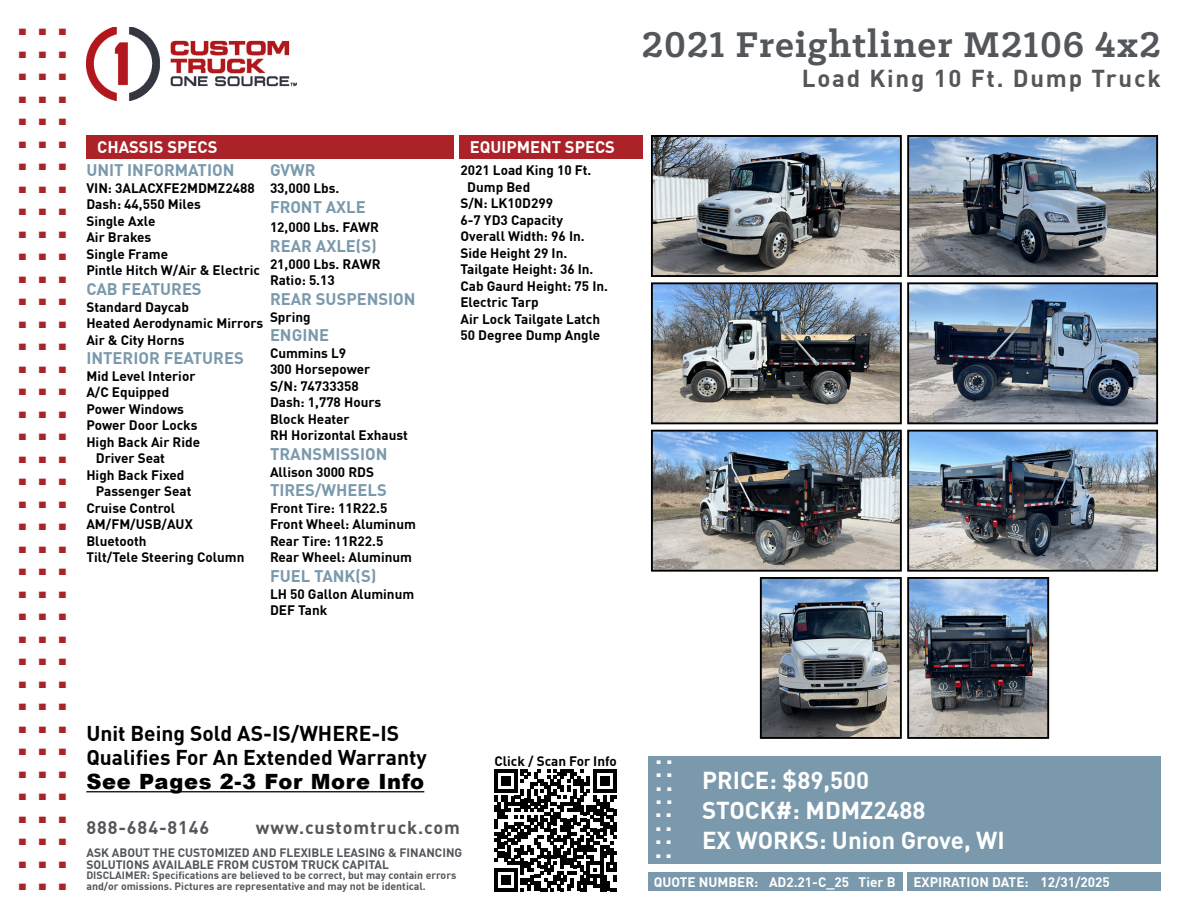
<style>
.page{position:relative;width:1188px;height:918px;background:#fff}
.page>*{position:absolute;margin:0;border:0;box-sizing:border-box;transform-origin:0 0}
.t1{font:700 45px "DIN Pro";color:#ab2328}
.t2{font:700 40.5px "Klinic Slab";letter-spacing:.025em;color:#53565a}
.t3{font:700 25.5px "DIN Pro";color:#fff}
.t4{font:700 24px/30px "DIN Pro";color:#fff}
.t5{font:700 24px "DIN Pro";letter-spacing:.075em;color:#53565a}
.t6{font:700 21px/24px "DIN Pro";color:#000}
.t7{font:900 21px "Arial";letter-spacing:.03em;color:#000}
.t8{font:700 18px "DIN Pro";letter-spacing:.05em;color:#53565a}
.t9{font:700 16.5px "DIN Pro";color:#7a99ac}
.t10{font:700 16.5px "DIN Pro";color:#fff}
.t11{font:700 13.5px/16.5px "DIN Pro";color:#000}
.t12{font:700 13.5px "DIN Pro";color:#fff}
.t13{font:700 12px/12px "DIN Pro";color:#53565a}
.t14{font:700 10.5px/10.5px "DIN Pro";color:#53565a}
</style>
<div class="page">
<img style="left:86px;top:27px;width:211px;height:74px">
<div style="left:648px;top:756px;width:513px;height:108px;background:#7a99ac"></div>
<div style="left:908px;top:872px;width:253px;height:19px;background:#7a99ac"></div>
<div style="left:648px;top:872px;width:254px;height:19px;background:#7a99ac"></div>
<div style="left:86px;top:135px;width:368px;height:23px;background:#ab2328"></div>
<div style="left:459px;top:135px;width:184px;height:23px;background:#ab2328"></div>
<hr style="left:86px;top:791px;width:338px;height:1px;background:#000">
<svg style="left:494px;top:769px;width:122px;height:122px"></svg>
<img style="left:654px;top:138px;width:245px;height:136px">
<div style="left:651px;top:135px;width:251px;height:142px;border:2px solid #000"></div>
<img style="left:910px;top:138px;width:245px;height:136px">
<div style="left:907px;top:135px;width:251px;height:142px;border:2px solid #000"></div>
<img style="left:654px;top:285px;width:245px;height:136px">
<div style="left:651px;top:282px;width:251px;height:142px;border:2px solid #000"></div>
<img style="left:910px;top:285px;width:245px;height:136px">
<div style="left:907px;top:282px;width:251px;height:142px;border:2px solid #000"></div>
<img style="left:654px;top:433px;width:245px;height:136px">
<div style="left:651px;top:430px;width:251px;height:142px;border:2px solid #000"></div>
<img style="left:910px;top:433px;width:245px;height:136px">
<div style="left:907px;top:430px;width:251px;height:142px;border:2px solid #000"></div>
<img style="left:763px;top:580px;width:136px;height:156px">
<div style="left:760px;top:577px;width:142px;height:162px;border:2px solid #000"></div>
<img style="left:910px;top:580px;width:136px;height:156px">
<div style="left:907px;top:577px;width:142px;height:162px;border:2px solid #000"></div>
<h1 class="t1" style="left:16px;top:-16px;width:54px">...</h1>
<h1 class="t1" style="left:16px;top:6px;width:54px">...</h1>
<h1 class="t1" style="left:16px;top:29px;width:54px">...</h1>
<h1 class="t1" style="left:16px;top:51px;width:54px">...</h1>
<h1 class="t1" style="left:16px;top:74px;width:54px">...</h1>
<h1 class="t1" style="left:16px;top:96px;width:54px">...</h1>
<h1 class="t1" style="left:16px;top:119px;width:54px">...</h1>
<h1 class="t1" style="left:16px;top:141px;width:54px">...</h1>
<h1 class="t1" style="left:16px;top:164px;width:54px">...</h1>
<h1 class="t1" style="left:16px;top:186px;width:54px">...</h1>
<h1 class="t1" style="left:16px;top:209px;width:54px">...</h1>
<h1 class="t1" style="left:16px;top:231px;width:54px">...</h1>
<h1 class="t1" style="left:16px;top:254px;width:54px">...</h1>
<h1 class="t1" style="left:16px;top:276px;width:54px">...</h1>
<h1 class="t1" style="left:16px;top:299px;width:54px">...</h1>
<h1 class="t1" style="left:16px;top:321px;width:54px">...</h1>
<h1 class="t1" style="left:16px;top:344px;width:54px">...</h1>
<h1 class="t1" style="left:16px;top:366px;width:54px">...</h1>
<h1 class="t1" style="left:16px;top:389px;width:54px">...</h1>
<h1 class="t1" style="left:16px;top:411px;width:54px">...</h1>
<h1 class="t1" style="left:16px;top:434px;width:54px">...</h1>
<h1 class="t1" style="left:16px;top:456px;width:54px">...</h1>
<h1 class="t1" style="left:16px;top:479px;width:54px">...</h1>
<h1 class="t1" style="left:16px;top:501px;width:54px">...</h1>
<h1 class="t1" style="left:16px;top:524px;width:54px">...</h1>
<h1 class="t1" style="left:16px;top:546px;width:54px">...</h1>
<h1 class="t1" style="left:16px;top:569px;width:54px">...</h1>
<h1 class="t1" style="left:16px;top:591px;width:54px">...</h1>
<h1 class="t1" style="left:16px;top:614px;width:54px">...</h1>
<h1 class="t1" style="left:16px;top:636px;width:54px">...</h1>
<h1 class="t1" style="left:16px;top:659px;width:54px">...</h1>
<h1 class="t1" style="left:16px;top:681px;width:54px">...</h1>
<h1 class="t1" style="left:16px;top:704px;width:54px">...</h1>
<h1 class="t1" style="left:16px;top:726px;width:54px">...</h1>
<h1 class="t1" style="left:16px;top:749px;width:54px">...</h1>
<h1 class="t1" style="left:16px;top:771px;width:54px">...</h1>
<h1 class="t1" style="left:16px;top:794px;width:54px">...</h1>
<h1 class="t1" style="left:16px;top:816px;width:54px">...</h1>
<h1 class="t1" style="left:16px;top:839px;width:54px">...</h1>
<p class="t10" style="left:97px;top:134px;width:122px">CHASSIS SPECS</p>
<p class="t10" style="left:470px;top:134px;width:147px">EQUIPMENT SPECS</p>
<p class="t9" style="left:270px;top:157px;width:47px">GVWR</p>
<p class="t11" style="left:270px;top:179px;width:71px">33,000 Lbs.</p>
<p class="t9" style="left:270px;top:194px;width:97px">FRONT AXLE</p>
<p class="t11" style="left:270px;top:218px;width:110px">12,000 Lbs. FAWR</p>
<p class="t9" style="left:270px;top:233px;width:108px">REAR AXLE(S)</p>
<p class="t11" style="left:270px;top:255px;width:112px">21,000 Lbs. RAWR<br>Ratio: 5.13</p>
<p class="t9" style="left:270px;top:286px;width:147px">REAR SUSPENSION</p>
<p class="t11" style="left:270px;top:308px;width:42px">Spring</p>
<p class="t9" style="left:270px;top:322px;width:61px">ENGINE</p>
<p class="t11" style="left:270px;top:344px;width:139px">Cummins L9<br>300 Horsepower<br>S/N: 74733358<br>Dash: 1,778 Hours<br>Block Heater<br>RH Horizontal Exhaust</p>
<p class="t9" style="left:270px;top:441px;width:119px">TRANSMISSION</p>
<p class="t11" style="left:270px;top:463px;width:106px">Allison 3000 RDS</p>
<p class="t9" style="left:270px;top:478px;width:118px">TIRES/WHEELS</p>
<p class="t11" style="left:270px;top:499px;width:147px">Front Tire: 11R22.5<br>Front Wheel: Aluminum<br>Rear Tire: 11R22.5<br>Rear Wheel: Aluminum</p>
<p class="t9" style="left:270px;top:563px;width:108px">FUEL TANK(S)</p>
<p class="t11" style="left:270px;top:585px;width:146px">LH 50 Gallon Aluminum<br>DEF Tank</p>
<p class="t9" style="left:86px;top:157px;width:150px">UNIT INFORMATION</p>
<p class="t11" style="left:86px;top:179px;width:175px">VIN: 3ALACXFE2MDMZ2488<br>Dash: 44,550 Miles<br>Single Axle<br>Air Brakes<br>Single Frame<br>Pintle Hitch W/Air &amp; Electric</p>
<p class="t9" style="left:86px;top:276px;width:117px">CAB FEATURES</p>
<p class="t11" style="left:86px;top:298px;width:178px">Standard Daycab<br>Heated Aerodynamic Mirrors<br>Air &amp; City Horns</p>
<p class="t9" style="left:86px;top:346px;width:159px">INTERIOR FEATURES</p>
<p class="t11" style="left:86px;top:367px;width:111px">Mid Level Interior</p>
<p class="t11" style="left:86px;top:383px;width:84px">A/C Equipped</p>
<p class="t11" style="left:86px;top:400px;width:99px">Power Windows</p>
<p class="t11" style="left:86px;top:416px;width:113px">Power Door Locks</p>
<p class="t11" style="left:86px;top:433px;width:115px">High Back Air Ride</p>
<p class="t11" style="left:96px;top:449px;width:71px">Driver Seat</p>
<p class="t11" style="left:86px;top:466px;width:100px">High Back Fixed</p>
<p class="t11" style="left:96px;top:482px;width:97px">Passenger Seat</p>
<p class="t11" style="left:86px;top:499px;width:90px">Cruise Control</p>
<p class="t11" style="left:86px;top:515px;width:108px">AM/FM/USB/AUX</p>
<p class="t11" style="left:86px;top:532px;width:62px">Bluetooth</p>
<p class="t11" style="left:86px;top:548px;width:160px">Tilt/Tele Steering Column</p>
<p class="t11" style="left:460px;top:161px;width:132px">2021 Load King 10 Ft.</p>
<p class="t11" style="left:467px;top:178px;width:65px">Dump Bed</p>
<p class="t11" style="left:460px;top:194px;width:94px">S/N: LK10D299</p>
<p class="t11" style="left:460px;top:211px;width:104px">6-7 YD3 Capacity</p>
<p class="t11" style="left:460px;top:227px;width:126px">Overall Width: 96 In.</p>
<p class="t11" style="left:460px;top:244px;width:108px">Side Height 29 In.</p>
<p class="t11" style="left:460px;top:260px;width:135px">Tailgate Height: 36 In.</p>
<p class="t11" style="left:460px;top:277px;width:149px">Cab Gaurd Height: 75 In.</p>
<p class="t11" style="left:460px;top:293px;width:80px">Electric Tarp</p>
<p class="t11" style="left:460px;top:310px;width:141px">Air Lock Tailgate Latch</p>
<p class="t11" style="left:460px;top:326px;width:141px">50 Degree Dump Angle</p>
<h3 class="t6" style="left:86px;top:720px;width:342px">Unit Being Sold AS-IS/WHERE-IS<br>Qualifies For An Extended Warranty</h3>
<h3 class="t7" style="left:86px;top:766px;width:339px">See Pages 2-3 For More Info</h3>
<h3 class="t8" style="left:86px;top:814px;width:124px">888-684-8146</h3>
<h3 class="t8" style="left:256px;top:814px;width:206px">www.customtruck.com</h3>
<p class="t13" style="left:86px;top:846px;width:378px">ASK ABOUT THE CUSTOMIZED AND FLEXIBLE LEASING &amp; FINANCING<br>SOLUTIONS AVAILABLE FROM CUSTOM TRUCK CAPITAL</p>
<p class="t14" style="left:86px;top:869px;width:371px">DISCLAIMER: Specifications are believed to be correct, but may contain errors and/or omissions. Pictures are representative and may not be identical.</p>
<p class="t11" style="left:495px;top:752px;width:124px">Click / Scan For Info</p>
<h2 class="t2" style="left:642px;top:18px;width:521px">2021 Freightliner M2106 4x2</h2>
<h3 class="t5" style="left:802px;top:60px;width:361px">Load King 10 Ft. Dump Truck</h3>
<h3 class="t3" style="left:655px;top:734px;width:20px">..</h3>
<h3 class="t3" style="left:655px;top:748px;width:20px">..</h3>
<h3 class="t3" style="left:655px;top:761px;width:20px">..</h3>
<h3 class="t3" style="left:655px;top:775px;width:20px">..</h3>
<h3 class="t4" style="left:702px;top:764px;width:304px">PRICE: $89,500<br>STOCK#: MDMZ2488<br>EX WORKS: Union Grove, WI</h3>
<p class="t12" style="left:654px;top:871px;width:243px">QUOTE NUMBER: AD2.21-C_25 Tier B</p>
<p class="t12" style="left:913px;top:871px;width:198px">EXPIRATION DATE: 12/31/2025</p>
<h3 class="t3" style="left:655px;top:788px;width:19px">..</h3>
<h3 class="t3" style="left:655px;top:801px;width:19px">..</h3>
<h3 class="t3" style="left:655px;top:815px;width:19px">..</h3>
<h3 class="t3" style="left:655px;top:828px;width:19px">..</h3>
</div>
